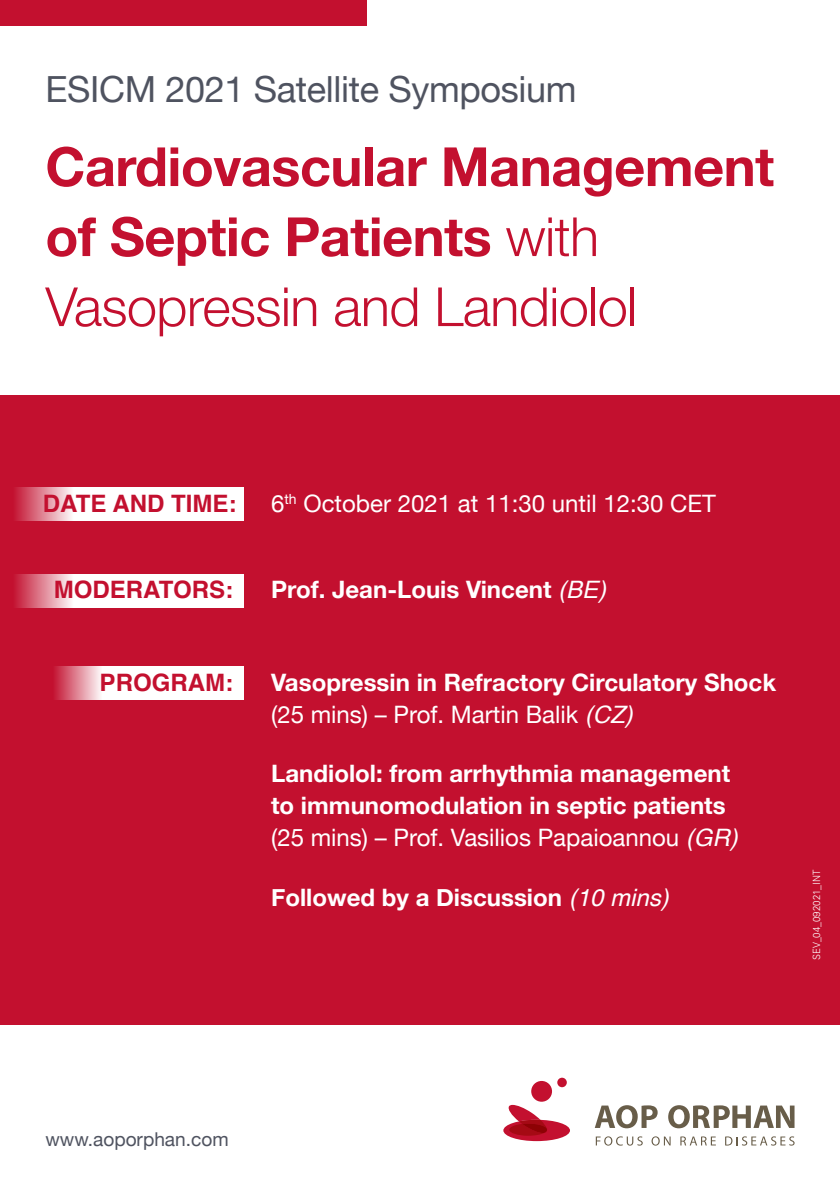
<style>
.page{position:relative;width:840px;height:1191px;background:#fff}
.page>*{position:absolute;margin:0;border:0;box-sizing:border-box;transform-origin:0 0}
.t1{font:700 54px/70px "Helvetica Neue";letter-spacing:-.01em;color:#c3102f}
.t2{font:36px "Helvetica Neue";letter-spacing:-.01em;color:#4f5360}
.t3{font:700 24px/32px "Helvetica Neue";color:#fff}
.t4{font:24px "Helvetica Neue";color:#fff}
.t5{font:700 24px "Helvetica";color:#c3102f}
.t6{font:19px "Helvetica Neue";color:#4f5360}
.t7{font:300 10px "Univers LT Std";color:#fff}
.s1{font-weight:300}
.s2{font-family:"Helvetica";font-weight:400;font-style:italic}
.s3{font-family:"Helvetica";font-style:italic}
</style>
<div class="page">
<div style="left:0;top:395px;width:839px;height:629px;background:#c3102f"></div>
<div style="left:0;top:0;width:366px;height:25px;background:#c3102f"></div>
<svg style="left:16px;top:574px;width:228px;height:34px;background:#f7e2e5"></svg>
<svg style="left:16px;top:487px;width:228px;height:33px;background:#f7e2e5"></svg>
<svg style="left:55px;top:666px;width:189px;height:34px;background:#f7e2e5"></svg>
<div style="left:503px;top:1119px;width:66px;height:22px;background:#c3102f;border-radius:50%"></div>
<div style="left:531px;top:1081px;width:20px;height:20px;background:#c3102f;border-radius:50%"></div>
<div style="left:557px;top:1077px;width:9px;height:10px;background:#c3102f;border-radius:50%"></div>
<svg style="left:507px;top:1104px;width:40px;height:31px"></svg>
<svg style="left:594px;top:1105px;width:63px;height:23px"></svg>
<svg style="left:668px;top:1105px;width:126px;height:23px"></svg>
<svg style="left:595px;top:1136px;width:47px;height:9px"></svg>
<svg style="left:651px;top:1136px;width:19px;height:9px"></svg>
<svg style="left:680px;top:1136px;width:35px;height:9px"></svg>
<svg style="left:725px;top:1136px;width:69px;height:9px"></svg>
<p class="t2" style="left:46px;top:64px;width:532px">ESICM 2021 Satellite Symposium</p>
<p class="t1" style="left:45px;top:133px;width:729px">Cardiovascular Management of Septic Patients <span class="s1">with<br>Vasopressin and Landiolol</span></p>
<p class="t5" style="left:43px;top:487px;width:195px">DATE AND TIME:</p>
<p class="t4" style="left:271px;top:486px;width:446px">6<sup>th</sup> October 2021 at 11:30 until 12:30 CET</p>
<p class="t5" style="left:54px;top:573px;width:181px">MODERATORS:</p>
<p class="t3" style="left:271px;top:574px;width:336px">Prof. Jean-Louis Vincent <span class="s2">(BE)</span></p>
<p class="t5" style="left:100px;top:665px;width:135px">PROGRAM:</p>
<p class="t3" style="left:271px;top:666px;width:506px">Vasopressin in Refractory Circulatory Shock</p>
<p class="t4" style="left:271px;top:696px;width:363px">(25 mins) – Prof. Martin Balik <span class="s3">(CZ)</span></p>
<p class="t3" style="left:271px;top:758px;width:460px">Landiolol: from arrhythmia management to immunomodulation in septic patients</p>
<p class="t4" style="left:271px;top:820px;width:468px">(25 mins) – Prof. Vasilios Papaioannou <span class="s3">(GR)</span></p>
<p class="t3" style="left:271px;top:882px;width:399px">Followed by a Discussion <span class="s2">(10 mins)</span></p>
<p class="t7" style="left:810px;top:960px;width:92px;rotate:-90deg">SEV_04_092021_INT</p>
<p class="t6" style="left:45px;top:1125px;width:185px">www.aoporphan.com</p>
</div>
